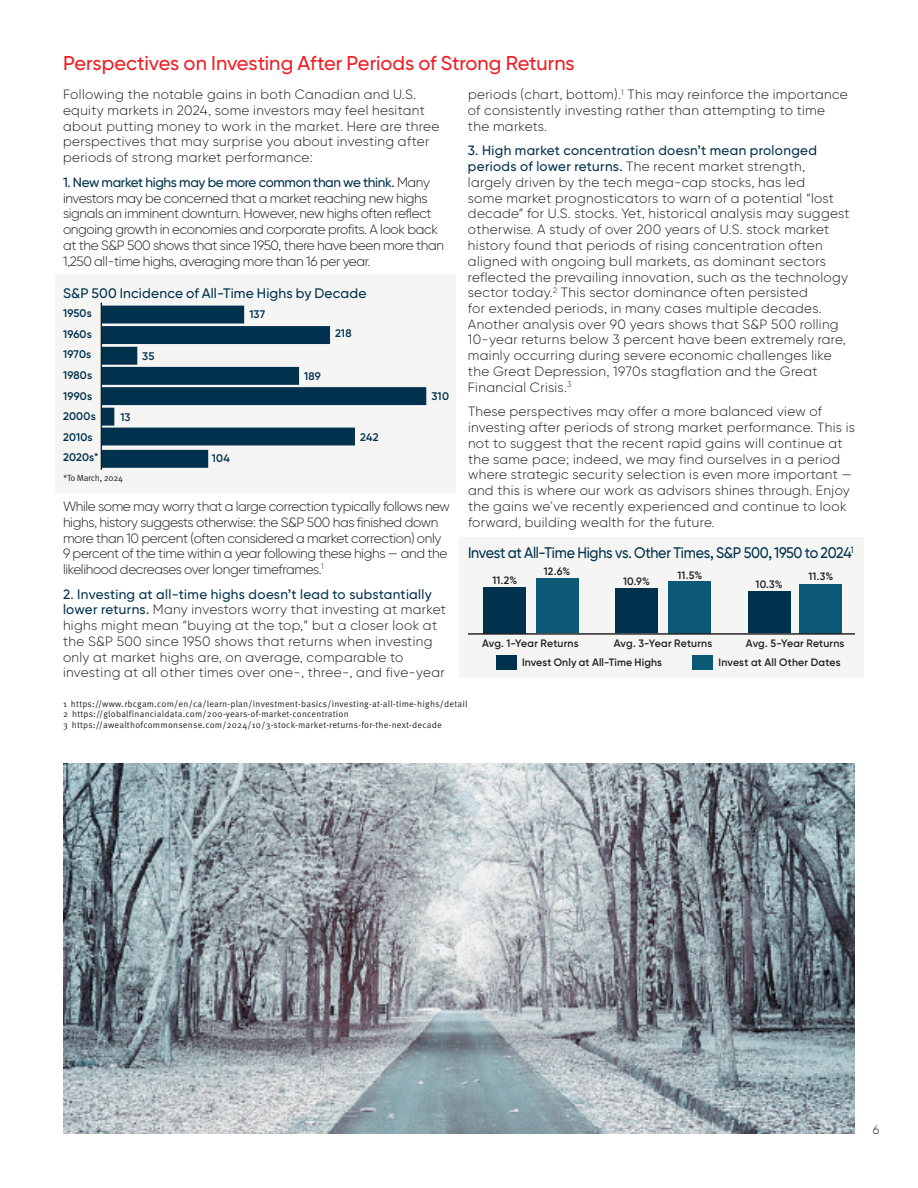
<style>
.page{position:relative;width:918px;height:1188px;background:#fff}
.page>*{position:absolute;margin:0;border:0;box-sizing:border-box;transform-origin:0 0}
.t1{font:500 19.95px "Gilroy BN";letter-spacing:-.005em;color:#ee1d23}
.t2{font:500 15.3px "Gilroy BN";letter-spacing:-.02em;color:#00314d;scale:.93 1}
.t3{font:500 13.8px "Gilroy BN";letter-spacing:.015em;color:#00314d}
.t4{font:300 13.5px/15.8px "Gilroy BN";letter-spacing:.025em;color:#231f20}
.t5{font:300 13.5px/15.8px "Gilroy BN";letter-spacing:-.025em;color:#231f20}
.t6{font:300 12px "Gilroy BN";color:#231f20}
.t7{font:600 11.1px/20.5px "Gilroy BN";letter-spacing:.02em;color:#00314d}
.t8{font:600 10.8px "Gilroy BN";letter-spacing:.015em;color:#231f20}
.t9{font:9px/10.8px "Meta Pro Norm";letter-spacing:.025em;color:#231f20}
.t10{font:9px "Meta Pro Norm";letter-spacing:-.03em;color:#231f20}
.s1{font-weight:500;color:#00314d}
</style>
<div class="page">
<div style="left:459px;top:538px;width:405px;height:140px;background:#f5f5f3"></div>
<div style="left:800px;top:584px;width:42px;height:50px;background:#0c5977"></div>
<div style="left:484px;top:587px;width:42px;height:46px;background:#00314d"></div>
<div style="left:536px;top:579px;width:42px;height:54px;background:#0c5977"></div>
<div style="left:615px;top:589px;width:43px;height:44px;background:#00314d"></div>
<div style="left:668px;top:581px;width:43px;height:52px;background:#0c5977"></div>
<div style="left:748px;top:592px;width:43px;height:41px;background:#00314d"></div>
<hr style="left:468px;top:633px;width:387px;height:2px;background:#231f20">
<div style="left:693px;top:655px;width:20px;height:14px;background:#0c5977"></div>
<div style="left:496px;top:655px;width:20px;height:14px;background:#00314d"></div>
<div style="left:56px;top:274px;width:400px;height:219px;background:#f5f5f3"></div>
<div style="left:101px;top:306px;width:143px;height:18px;background:#00314d;border:1px solid #00314d"></div>
<div style="left:101px;top:326px;width:229px;height:18px;background:#00314d;border:1px solid #00314d"></div>
<div style="left:102px;top:347px;width:35px;height:18px;background:#00314d;border:1px solid #00314d"></div>
<div style="left:101px;top:367px;width:198px;height:18px;background:#00314d;border:1px solid #00314d"></div>
<div style="left:101px;top:387px;width:325px;height:18px;background:#00314d;border:1px solid #00314d"></div>
<div style="left:101px;top:408px;width:13px;height:18px;background:#00314d;border:1px solid #00314d"></div>
<div style="left:101px;top:450px;width:107px;height:18px;background:#00314d;border:1px solid #00314d"></div>
<div style="left:101px;top:428px;width:254px;height:17px;background:#00314d"></div>
<hr style="left:101px;top:303px;width:1px;height:167px;background:#231f20">
<img style="left:63px;top:764px;width:792px;height:370px">
<h1 class="t1" style="left:63px;top:51px;width:513px">Perspectives on Investing After Periods of Strong Returns</h1>
<p class="t4" style="left:63px;top:86px;width:378px">Following the notable gains in both Canadian and U.S. equity markets in 2024, some investors may feel hesitant about putting money to work in the market. Here are three perspectives that may surprise you about investing after periods of strong market performance:</p>
<p class="t5" style="left:63px;top:174px;width:383px"><span class="s1">1. New market highs may be more common than we think.</span> Many investors may be concerned that a market reaching new highs signals an imminent downturn. However, new highs often reflect ongoing growth in economies and corporate profits. A look back at the S&amp;P 500 shows that since 1950, there have been more than 1,250 all-time highs, averaging more than 16 per year.</p>
<p class="t3" style="left:63px;top:284px;width:305px">S&amp;P 500 Incidence of All-Time Highs by Decade</p>
<p class="t7" style="left:63px;top:303px;width:37px">1950s<br>1960s<br>1970s<br>1980s<br>1990s<br>2000s<br>2010s<br>2020s*</p>
<p class="t7" style="left:120px;top:407px;width:12px">13</p>
<p class="t10" style="left:63px;top:471px;width:61px">*To March, 2024</p>
<p class="t7" style="left:142px;top:345px;width:14px">35</p>
<p class="t7" style="left:249px;top:304px;width:17px">137</p>
<p class="t7" style="left:212px;top:447px;width:19px">104</p>
<p class="t7" style="left:304px;top:366px;width:18px">189</p>
<p class="t7" style="left:335px;top:323px;width:18px">218</p>
<p class="t7" style="left:360px;top:427px;width:20px">242</p>
<p class="t7" style="left:432px;top:386px;width:19px">310</p>
<p class="t5" style="left:63px;top:498px;width:389px">While some may worry that a large correction typically follows new highs, history suggests otherwise: the S&amp;P 500 has finished down more than 10 percent (often considered a market correction) only 9 percent of the time within a year following these highs — and the likelihood decreases over longer timeframes.<sup>1</sup></p>
<p class="t4" style="left:63px;top:586px;width:384px"><span class="s1">2. Investing at all-time highs doesn’t lead to substantially lower returns.</span> Many investors worry that investing at market highs might mean “buying at the top,” but a closer look at the S&amp;P 500 since 1950 shows that returns when investing only at market highs are, on average, comparable to investing at all other times over one-, three-, and five-year</p>
<p class="t4" style="left:468px;top:86px;width:381px">periods (chart, bottom).<sup>1</sup> This may reinforce the importance of consistently investing rather than attempting to time the markets.</p>
<p class="t4" style="left:468px;top:143px;width:383px"><span class="s1">3. High market concentration doesn’t mean prolonged periods of lower returns.</span> The recent market strength, largely driven by the tech mega-cap stocks, has led<br>some market prognosticators to warn of a potential “lost decade” for U.S. stocks. Yet, historical analysis may suggest otherwise. A study of over 200 years of U.S. stock market history found that periods of rising concentration often aligned with ongoing bull markets, as dominant sectors reflected the prevailing innovation, such as the technology sector today.<sup>2</sup> This sector dominance often persisted<br>for extended periods, in many cases multiple decades.<br>Another analysis over 90 years shows that S&amp;P 500 rolling 10-year returns below 3 percent have been extremely rare, mainly occurring during severe economic challenges like the Great Depression, 1970s stagflation and the Great Financial Crisis.<sup>3</sup></p>
<p class="t4" style="left:468px;top:404px;width:389px">These perspectives may offer a more balanced view of investing after periods of strong market performance. This is not to suggest that the recent rapid gains will continue at the same pace; indeed, we may find ourselves in a period where strategic security selection is even more important — and this is where our work as advisors shines through. Enjoy the gains we’ve recently experienced and continue to look forward, building wealth for the future.</p>
<p class="t2" style="left:468px;top:544px;width:416px">Invest at All-Time Highs vs. Other Times, S&amp;P 500, 1950 to 2024<sup>1</sup></p>
<p class="t8" style="left:493px;top:574px;width:26px">11.2%</p>
<p class="t8" style="left:544px;top:565px;width:28px">12.6%</p>
<p class="t8" style="left:623px;top:575px;width:28px">10.9%</p>
<p class="t8" style="left:678px;top:569px;width:26px">11.5%</p>
<p class="t8" style="left:756px;top:578px;width:29px">10.3%</p>
<p class="t8" style="left:809px;top:569px;width:26px">11.3%</p>
<p class="t8" style="left:482px;top:636px;width:98px">Avg. 1-Year Returns</p>
<p class="t8" style="left:614px;top:637px;width:100px">Avg. 3-Year Returns</p>
<p class="t8" style="left:746px;top:637px;width:100px">Avg. 5-Year Returns</p>
<p class="t8" style="left:522px;top:655px;width:141px">Invest Only at All-Time Highs</p>
<p class="t8" style="left:719px;top:655px;width:124px">Invest at All Other Dates</p>
<p class="t9" style="left:63px;top:698px;width:406px">1 https://www.rbcgam.com/en/ca/learn-plan/investment-basics/investing-at-all-time-highs/detail<br>2 https://globalfinancialdata.com/200-years-of-market-concentration<br>3 https://awealthofcommonsense.com/2024/10/3-stock-market-returns-for-the-next-decade</p>
<p class="t6" style="left:873px;top:1122px;width:8px">6</p>
</div>
